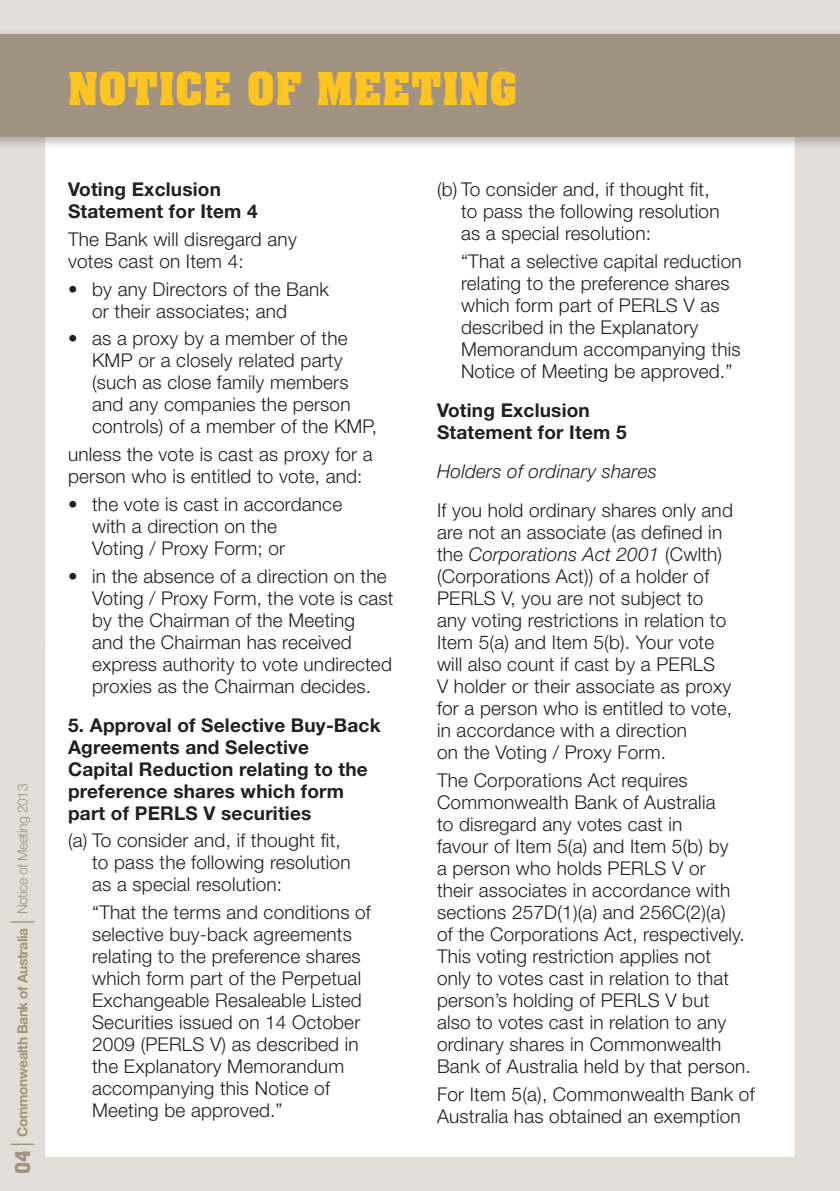
<style>
.page{position:relative;width:840px;height:1191px;background:#fff}
.page>*{position:absolute;margin:0;border:0;box-sizing:border-box;transform-origin:0 0}
.DIRECTORS_NAMES{font:700 44.4px "Aachen BT";letter-spacing:.005em;color:#fec422}
.MAIN_BODY_COPY{font:300 19px/22px "Helvetica Neue";letter-spacing:.01em;color:#231f20}
.MAIN_BODY_COPY-2{font:700 19px/22px "Helvetica Neue";letter-spacing:.01em;color:#231f20}
.MAIN_BODY_COPY-3{font:italic 300 19px "Helvetica Neue";letter-spacing:.01em;color:#231f20}
.t1{font:700 13.8px "Helvetica Neue";letter-spacing:-.03em;color:#a19382}
.s1{font-family:"Aachen BT";font-weight:400;font-size:20px}
.s2{font-weight:300}
.s3{font-style:italic}
</style>
<div class="page">
<div style="left:0;top:0;width:839px;height:1191px;background:#e3ded7"></div>
<div style="left:45px;top:126px;width:749px;height:1031px;background:#fff"></div>
<div style="left:0;top:28px;width:839px;height:122px;background:#231f20;opacity:.3"></div>
<div style="left:0;top:34px;width:839px;height:103px;background:#a19382"></div>
<hr style="left:11px;top:1143px;width:23px;height:2px;background:#a19382">
<svg style="left:11px;top:921px;width:23px;height:1px"></svg>
<p class="t1" style="left:14px;top:1173px;width:391px;rotate:-90deg"><span class="s1">04</span> Commonwealth Bank of Australia <span class="s2">Notice of Meeting 2013</span></p>
<p class="DIRECTORS_NAMES" style="left:68px;top:60px;width:451px">NOTICE OF MEETING</p>
<p class="MAIN_BODY_COPY-2" style="left:68px;top:178px;width:191px">Voting Exclusion<br>Statement for Item 4</p>
<p class="MAIN_BODY_COPY" style="left:68px;top:228px;width:230px">The Bank will disregard any votes cast on Item 4:</p>
<p class="MAIN_BODY_COPY" style="left:92px;top:277px;width:238px;text-indent:-24px">• by any Directors of the Bank or their associates; and</p>
<p class="MAIN_BODY_COPY" style="left:92px;top:327px;width:286px;text-indent:-24px">• as a proxy by a member of the<br>KMP or a closely related party (such as close family members and any companies the person controls) of a member of the KMP,</p>
<p class="MAIN_BODY_COPY" style="left:68px;top:443px;width:306px">unless the vote is cast as proxy for a person who is entitled to vote, and:</p>
<p class="MAIN_BODY_COPY" style="left:92px;top:492px;width:251px;text-indent:-24px">• the vote is cast in accordance with a direction on the<br>Voting / Proxy Form; or</p>
<p class="MAIN_BODY_COPY" style="left:92px;top:564px;width:303px;text-indent:-24px">• in the absence of a direction on the Voting / Proxy Form, the vote is cast by the Chairman of the Meeting<br>and the Chairman has received express authority to vote undirected proxies as the Chairman decides.</p>
<p class="MAIN_BODY_COPY-2" style="left:68px;top:713px;width:314px">5. Approval of Selective Buy-Back<br>Agreements and Selective<br>Capital Reduction relating to the preference shares which form part of PERLS V securities</p>
<p class="MAIN_BODY_COPY" style="left:92px;top:829px;width:260px;text-indent:-24px">(a) To consider and, if thought fit, to pass the following resolution as a special resolution:</p>
<p class="MAIN_BODY_COPY" style="left:92px;top:900px;width:280px">“That the terms and conditions of selective buy-back agreements relating to the preference shares which form part of the Perpetual<br>Exchangeable Resaleable Listed<br>Securities issued on 14 October<br>2009 (PERLS V) as described in the Explanatory Memorandum accompanying this Notice of<br>Meeting be approved.”</p>
<p class="MAIN_BODY_COPY" style="left:461px;top:178px;width:260px;text-indent:-24px">(b) To consider and, if thought fit, to pass the following resolution as a special resolution:</p>
<p class="MAIN_BODY_COPY" style="left:461px;top:250px;width:282px">“That a selective capital reduction relating to the preference shares which form part of PERLS V as described in the Explanatory<br>Memorandum accompanying this<br>Notice of Meeting be approved.”</p>
<p class="MAIN_BODY_COPY-2" style="left:437px;top:399px;width:191px">Voting Exclusion<br>Statement for Item 5</p>
<p class="MAIN_BODY_COPY-3" style="left:437px;top:460px;width:221px">Holders of ordinary shares</p>
<p class="MAIN_BODY_COPY" style="left:437px;top:499px;width:297px">If you hold ordinary shares only and are not an associate (as defined in the <span class="s3">Corporations Act 2001</span> (Cwlth) (Corporations Act)) of a holder of PERLS V, you are not subject to any voting restrictions in relation to Item 5(a) and Item 5(b). Your vote will also count if cast by a PERLS<br>V holder or their associate as proxy for a person who is entitled to vote, in accordance with a direction<br>on the Voting / Proxy Form.</p>
<p class="MAIN_BODY_COPY" style="left:437px;top:769px;width:315px">The Corporations Act requires Commonwealth Bank of Australia<br>to disregard any votes cast in<br>favour of Item 5(a) and Item 5(b) by<br>a person who holds PERLS V or<br>their associates in accordance with sections 257D(1)(a) and 256C(2)(a)<br>of the Corporations Act, respectively.<br>This voting restriction applies not<br>only to votes cast in relation to that person’s holding of PERLS V but<br>also to votes cast in relation to any ordinary shares in Commonwealth Bank of Australia held by that person.</p>
<p class="MAIN_BODY_COPY" style="left:437px;top:1082px;width:319px">For Item 5(a), Commonwealth Bank of<br>Australia has obtained an exemption</p>
</div>
